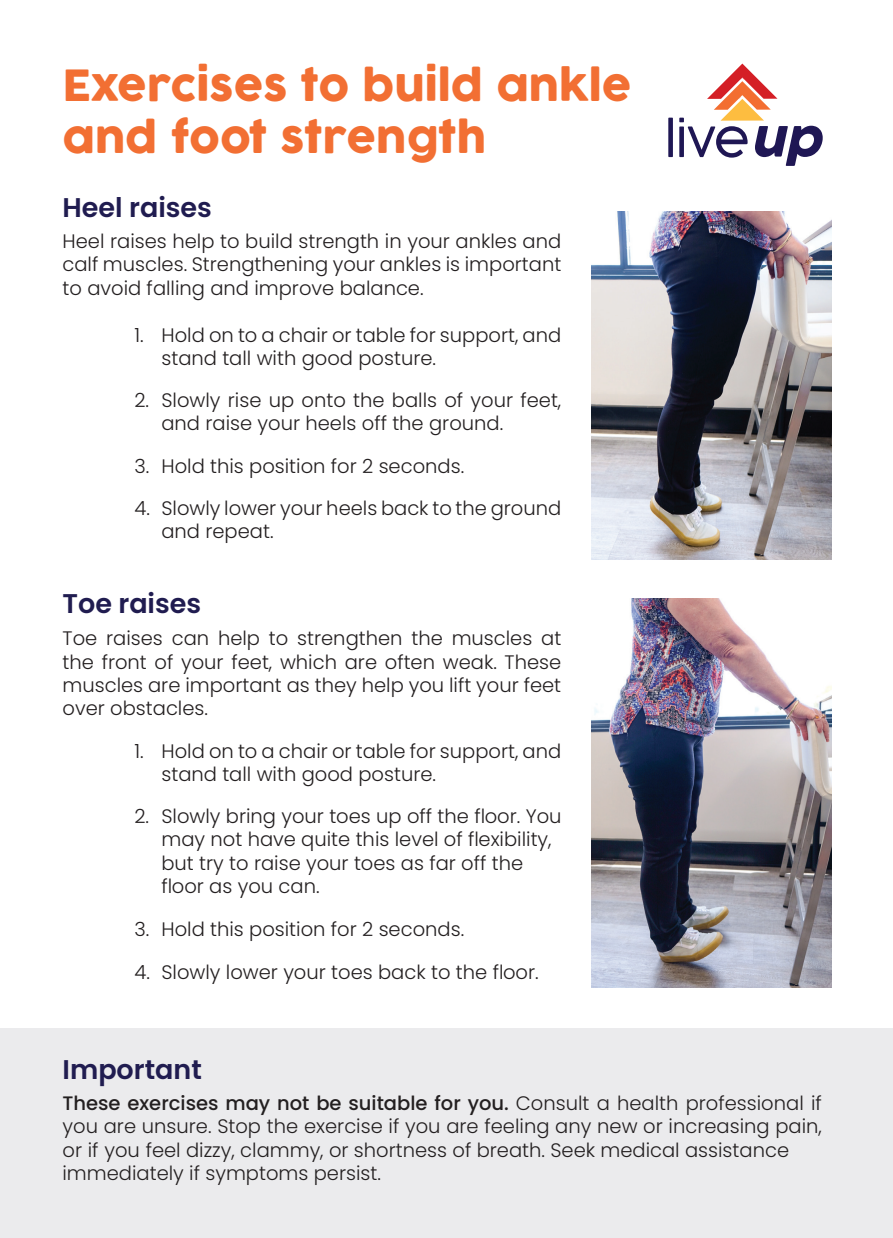
<style>
.page{position:relative;width:893px;height:1238px;background:#fff}
.page>*{position:absolute;margin:0;border:0;box-sizing:border-box;transform-origin:0 0}
.t1{font:42px/52.5px "Cocogoose";color:#f26f33}
.t2{font:600 27px "Poppins";color:#201c50}
.t3{font:300 19.5px/23.4px "Poppins";color:#231f20}
.s1{font-weight:500}
</style>
<div class="page">
<div style="left:0;top:1028px;width:893px;height:209px;background:#ebebed"></div>
<img style="left:591px;top:211px;width:240px;height:348px">
<svg style="left:668px;top:118px;width:5px;height:39px"></svg>
<svg style="left:679px;top:64px;width:144px;height:102px"></svg>
<img style="left:591px;top:598px;width:240px;height:389px">
<h1 class="t1" style="left:63px;top:61px;width:570px">Exercises to build ankle and foot strength</h1>
<h2 class="t2" style="left:63px;top:192px;width:151px">Heel raises</h2>
<p class="t3" style="left:63px;top:229px;width:500px;text-align:justify">Heel raises help to build strength in your ankles and calf muscles. Strengthening your ankles is important to avoid falling and improve balance.</p>
<p class="t3" style="left:161px;top:323px;width:401px;text-indent:-27px">1. Hold on to a chair or table for support, and stand tall with good posture.</p>
<p class="t3" style="left:161px;top:388px;width:401px;text-indent:-27px">2. Slowly rise up onto the balls of your feet, and raise your heels off the ground.</p>
<p class="t3" style="left:134px;top:455px;width:331px">3. Hold this position for 2 seconds.</p>
<p class="t3" style="left:161px;top:496px;width:401px;text-indent:-27px">4. Slowly lower your heels back to the ground and repeat.</p>
<h2 class="t2" style="left:63px;top:587px;width:140px">Toe raises</h2>
<p class="t3" style="left:63px;top:626px;width:500px;text-align:justify">Toe raises can help to strengthen the muscles at the front of your feet, which are often weak. These muscles are important as they help you lift your feet over obstacles.</p>
<p class="t3" style="left:161px;top:739px;width:401px;text-indent:-27px">1. Hold on to a chair or table for support, and stand tall with good posture.</p>
<p class="t3" style="left:161px;top:804px;width:402px;text-indent:-27px">2. Slowly bring your toes up off the floor. You may not have quite this level of flexibility, but try to raise your toes as far off the floor as you can.</p>
<p class="t3" style="left:134px;top:917px;width:331px">3. Hold this position for 2 seconds.</p>
<p class="t3" style="left:134px;top:960px;width:406px">4. Slowly lower your toes back to the floor.</p>
<h2 class="t2" style="left:63px;top:1054px;width:141px">Important</h2>
<p class="t3" style="left:63px;top:1091px;width:761px"><span class="s1">These exercises may not be suitable for you.</span> Consult a health professional if you are unsure. Stop the exercise if you are feeling any new or increasing pain, or if you feel dizzy, clammy, or shortness of breath. Seek medical assistance immediately if symptoms persist.</p>
</div>
